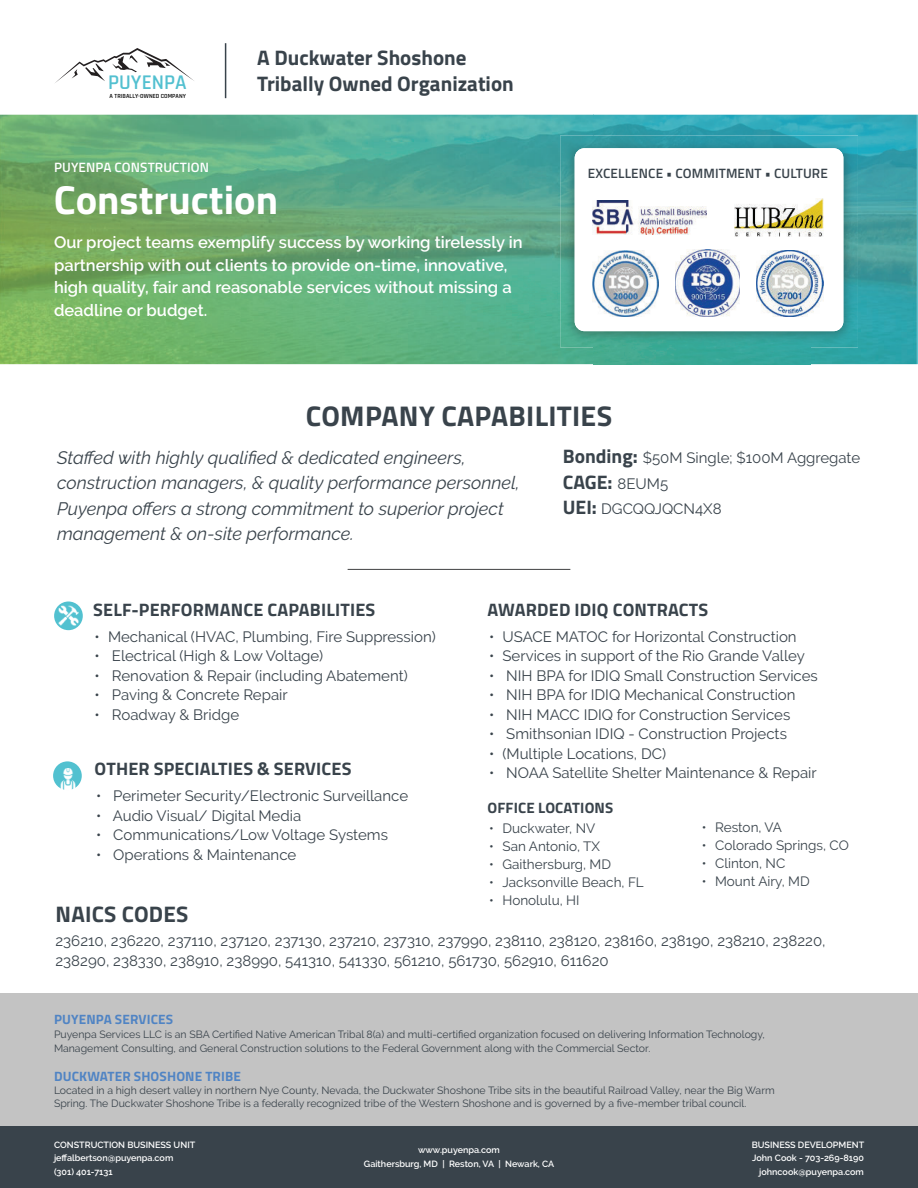
<style>
.page{position:relative;width:918px;height:1188px;background:#fff}
.page>*{position:absolute;margin:0;border:0;box-sizing:border-box;transform-origin:0 0}
.t1{font:700 40.5px "Titillium Web";color:#fff}
.t2{font:700 28.5px "Titillium Web";letter-spacing:.01em;color:#39434b}
.t3{font:700 22.5px "Titillium Web";letter-spacing:.01em;color:#39434b}
.t4{font:600 21.15px "Rajdhani";color:#52c0d0}
.t5{font:700 21px/25.2px "Titillium Web";color:#39434b}
.t6{font:700 19.5px "Titillium Web";color:#39434b}
.t7{font:italic 18px/25.5px "Raleway";color:#39434b}
.t8{font:700 18px "Titillium Web";letter-spacing:.01em;color:#39434b}
.t9{font:600 16.5px/22.5px "Raleway";color:#fff}
.t10{font:15px/19.5px "Raleway";color:#39434b}
.t11{font:700 15px "Titillium Web";letter-spacing:.01em;color:#39434b}
.t12{font:13.5px "Raleway";color:#39434b}
.t13{font:700 13.5px "Titillium Web";letter-spacing:.01em;color:#5084c4}
.t14{font:600 13.5px "Titillium Web";letter-spacing:.01em;color:#39434b}
.t15{font:600 13.5px "Titillium Web";letter-spacing:.01em;color:#fff}
.t16{font:10.5px/13.5px "Raleway";color:#39434b}
.t17{font:600 9px/13.5px "Raleway";color:#fff;text-align:right}
.t18{font:600 6.3px "Rajdhani";letter-spacing:.015em;color:#000}
.s1{font-family:"Titillium Web";font-weight:700;font-size:19.5px}
.s2{font-family:"Raleway";font-weight:400;font-size:15px}
</style>
<div class="page">
<div style="left:0;top:1126px;width:918px;height:62px;background:#39434b"></div>
<img style="left:0;top:115px;width:593px;height:249px">
<img style="left:593px;top:115px;width:324px;height:49px">
<img style="left:810px;top:164px;width:107px;height:200px">
<img style="left:593px;top:347px;width:217px;height:17px">
<img style="left:560px;top:135px;width:298px;height:212px">
<div style="left:575px;top:148px;width:268px;height:183px;background:#fff;border-radius:10px"></div>
<img style="left:593px;top:201px;width:114px;height:33px">
<img style="left:734px;top:198px;width:89px;height:39px">
<img style="left:675px;top:250px;width:65px;height:67px">
<img style="left:756px;top:250px;width:67px;height:67px">
<img style="left:593px;top:250px;width:66px;height:66px">
<div style="left:0;top:993px;width:918px;height:133px;background:#c3c3c3"></div>
<hr style="left:225px;top:43px;width:1px;height:55px;background:#39434b">
<svg style="left:55px;top:48px;width:139px;height:35px"></svg>
<svg style="left:54px;top:601px;width:29px;height:29px"></svg>
<svg style="left:53px;top:761px;width:29px;height:29px"></svg>
<img style="left:57px;top:769px;width:21px;height:21px">
<img style="left:59px;top:605px;width:20px;height:21px">
<hr style="left:348px;top:569px;width:222px;height:1px;background:#414243">
<h3 class="t4" style="left:108px;top:70px;width:80px">PUYENPA</h3>
<p class="t18" style="left:110px;top:92px;width:78px">A TRIBALLY-OWNED COMPANY</p>
<h3 class="t5" style="left:257px;top:47px;width:258px">A Duckwater Shoshone<br>Tribally Owned Organization</h3>
<p class="t15" style="left:54px;top:161px;width:156px">PUYENPA CONSTRUCTION</p>
<h1 class="t1" style="left:54px;top:183px;width:226px">Construction</h1>
<p class="t9" style="left:54px;top:233px;width:470px">Our project teams exemplify success by working tirelessly in partnership with out clients to provide on-time, innovative, high quality, fair and reasonable services without missing a deadline or budget.</p>
<p class="t14" style="left:588px;top:167px;width:241px">EXCELLENCE • COMMITMENT • CULTURE</p>
<h2 class="t2" style="left:306px;top:405px;width:308px">COMPANY CAPABILITIES</h2>
<p class="t7" style="left:57px;top:445px;width:464px">Staffed with highly qualified &amp; dedicated engineers, construction managers, &amp; quality performance personnel, Puyenpa offers a strong commitment to superior project management &amp; on-site performance.</p>
<p class="t10" style="left:563px;top:448px;width:299px"><span class="s1">Bonding:</span> $50M Single; $100M Aggregate</p>
<h3 class="t6" style="left:563px;top:474px;width:107px">CAGE: <span class="s2">8EUM5</span></h3>
<p class="t10" style="left:563px;top:499px;width:160px"><span class="s1">UEI:</span> DGCQQJQCN4X8</p>
<p class="t8" style="left:93px;top:602px;width:284px">SELF-PERFORMANCE CAPABILITIES</p>
<p class="t8" style="left:488px;top:602px;width:222px">AWARDED IDIQ CONTRACTS</p>
<p class="t10" style="left:95px;top:628px;width:343px">• Mechanical (HVAC, Plumbing, Fire Suppression)</p>
<p class="t10" style="left:95px;top:647px;width:230px">• ฀ Electrical (High &amp; Low Voltage)</p>
<p class="t10" style="left:95px;top:667px;width:315px">• ฀ Renovation &amp; Repair (including Abatement)</p>
<p class="t10" style="left:95px;top:686px;width:195px">• ฀ Paving &amp; Concrete Repair</p>
<p class="t10" style="left:95px;top:706px;width:146px">• ฀ Roadway &amp; Bridge</p>
<p class="t8" style="left:95px;top:762px;width:258px">OTHER SPECIALTIES &amp; SERVICES</p>
<p class="t10" style="left:489px;top:628px;width:309px">• USACE MATOC for Horizontal Construction</p>
<p class="t10" style="left:489px;top:647px;width:317px">• Services in support of the Rio Grande Valley</p>
<p class="t10" style="left:489px;top:667px;width:330px">• ฀ NIH BPA for IDIQ Small Construction Services</p>
<p class="t10" style="left:489px;top:686px;width:308px">• ฀ NIH BPA for IDIQ Mechanical Construction</p>
<p class="t10" style="left:489px;top:706px;width:303px">• ฀ NIH MACC IDIQ for Construction Services</p>
<p class="t10" style="left:489px;top:725px;width:299px">• ฀ Smithsonian IDIQ - Construction Projects</p>
<p class="t10" style="left:489px;top:745px;width:179px">• (Multiple Locations, DC)</p>
<p class="t10" style="left:489px;top:764px;width:329px">• ฀ NOAA Satellite Shelter Maintenance &amp; Repair</p>
<p class="t10" style="left:96px;top:788px;width:314px">• ฀ Perimeter Security/Electronic Surveillance</p>
<p class="t10" style="left:96px;top:807px;width:207px">• ฀ Audio Visual/ Digital Media</p>
<p class="t10" style="left:96px;top:827px;width:294px">• ฀ Communications/Low Voltage Systems</p>
<p class="t10" style="left:96px;top:846px;width:202px">• ฀ Operations &amp; Maintenance</p>
<p class="t11" style="left:488px;top:802px;width:127px">OFFICE LOCATIONS</p>
<p class="t12" style="left:702px;top:822px;width:82px">• Reston, VA</p>
<p class="t12" style="left:702px;top:840px;width:149px">• Colorado Springs, CO</p>
<p class="t12" style="left:702px;top:858px;width:85px">• Clinton, NC</p>
<p class="t12" style="left:702px;top:876px;width:110px">• Mount Airy, MD</p>
<p class="t12" style="left:489px;top:823px;width:108px">• Duckwater, NV</p>
<p class="t12" style="left:489px;top:841px;width:112px">• San Antonio, TX</p>
<p class="t12" style="left:489px;top:859px;width:124px">• Gaithersburg, MD</p>
<p class="t12" style="left:489px;top:877px;width:156px">• Jacksonville Beach, FL</p>
<p class="t12" style="left:489px;top:895px;width:92px">• Honolulu, HI</p>
<p class="t10" style="left:56px;top:933px;width:772px">236210, 236220, 237110, 237120, 237130, 237210, 237310, 237990, 238110, 238120, 238160, 238190, 238210, 238220,<br>238290, 238330, 238910, 238990, 541310, 541330, 561210, 561730, 562910, 611620</p>
<h3 class="t3" style="left:56px;top:905px;width:134px">NAICS CODES</h3>
<p class="t13" style="left:54px;top:1014px;width:121px">PUYENPA SERVICES</p>
<p class="t16" style="left:54px;top:1028px;width:713px">Puyenpa Services LLC is an SBA Certified Native American Tribal 8(a) and multi-certified organization focused on delivering Information Technology,<br>Management Consulting, and General Construction solutions to the Federal Government along with the Commercial Sector.</p>
<p class="t16" style="left:54px;top:1083px;width:722px">Located in a high desert valley in northern Nye County, Nevada, the Duckwater Shoshone Tribe sits in the beautiful Railroad Valley, near the Big Warm<br>Spring. The Duckwater Shoshone Tribe is a federally recognized tribe of the Western Shoshone and is governed by a five-member tribal council.</p>
<p class="t13" style="left:54px;top:1071px;width:188px">DUCKWATER SHOSHONE TRIBE</p>
<p class="t17" style="left:54px;top:1139px;width:143px;text-align:left">CONSTRUCTION BUSINESS UNIT jeffalbertson@puyenpa.com (301) 401-7131</p>
<p class="t17" style="left:364px;top:1144px;width:192px;text-align:center">www.puyenpa.com<br>Gaithersburg, MD | Reston, VA | Newark, CA</p>
<p class="t17" style="left:752px;top:1138px;width:114px">BUSINESS DEVELOPMENT<br>John Cook - 703-269-8190 johncook@puyenpa.com</p>
</div>
